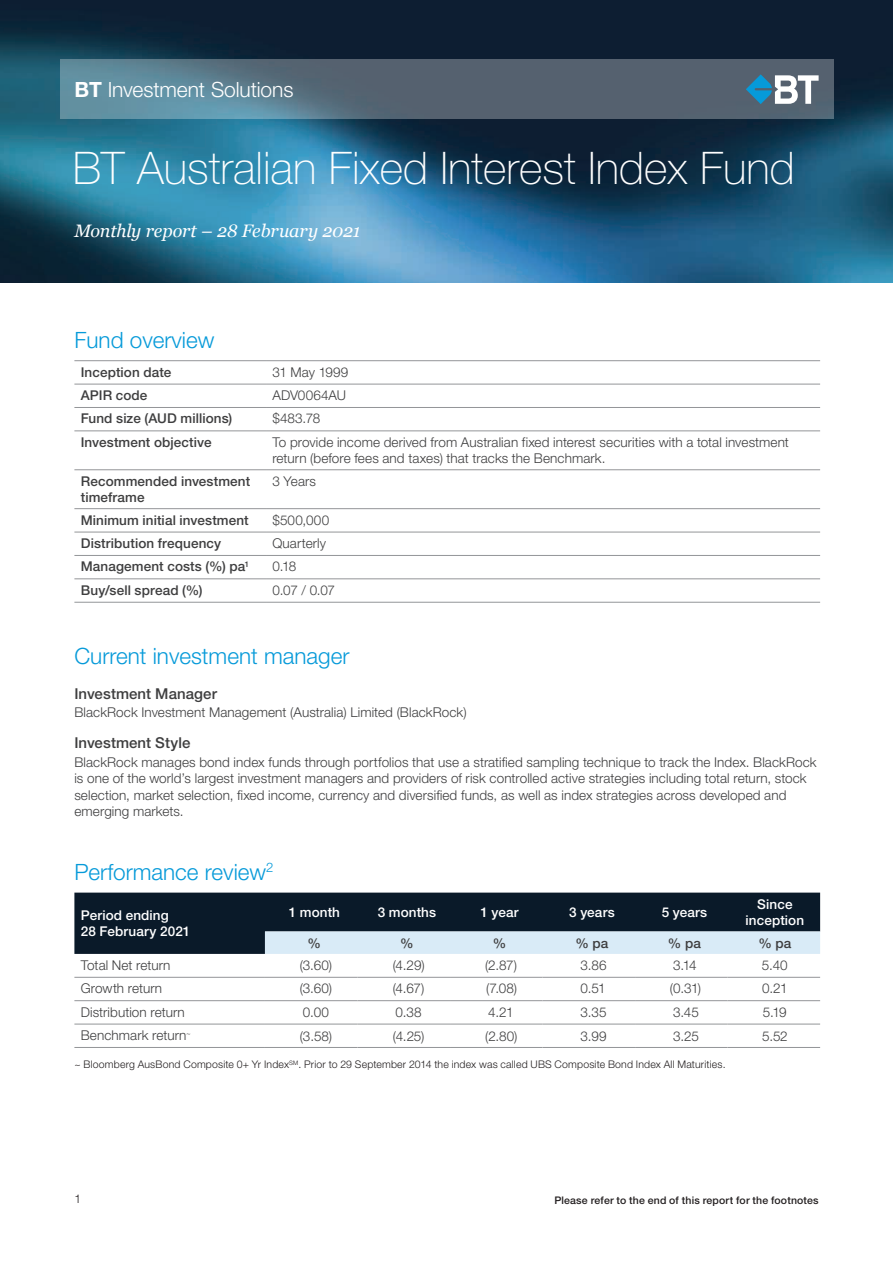
<style>
.page{position:relative;width:893px;height:1263px;background:#fff}
.page>*{position:absolute;margin:0;border:0;box-sizing:border-box;transform-origin:0 0}
.t1{font:100 45px "Helvetica Neue LT Std";color:#fff}
.t2{font:300 22.5px "Helvetica Neue LT Std";color:#069ad9}
.t3{font:300 21px "Helvetica Neue LT Std";letter-spacing:-.005em;color:#fff}
.t4{font:italic 18px "Georgia";letter-spacing:-.01em;color:#fff}
.t5{font:500 15px "Helvetica Neue LT Std";letter-spacing:.005em;color:#3e3e3f}
.t6{font:300 13.5px/16.5px "Helvetica Neue LT Std";letter-spacing:.005em;color:#3e3e3f}
.t7{font:500 13.5px/16.5px "Helvetica Neue LT Std";letter-spacing:.01em;color:#3e3e3f}
.t8{font:500 13.5px/16.5px "Helvetica Neue LT Std";letter-spacing:.01em;color:#fff}
.t9{font:300 12px "Helvetica Neue LT Std";color:#231f20}
.t10{font:300 10.5px "Helvetica Neue LT Std";letter-spacing:.015em;color:#231f20}
.t11{font:500 10.5px "Helvetica Neue LT Std";letter-spacing:.015em;color:#231f20}
.s1{font-weight:700}
</style>
<div class="page">
<img style="left:0;top:0;width:893px;height:283px">
<svg style="left:60px;top:60px;width:773px;height:59px;background:#586e7d"></svg>
<svg style="left:746px;top:74px;width:73px;height:30px"></svg>
<hr style="left:74px;top:431px;width:192px;height:1px;background:#939598">
<hr style="left:266px;top:431px;width:554px;height:1px;background:#939598">
<hr style="left:74px;top:469px;width:192px;height:1px;background:#939598">
<hr style="left:266px;top:469px;width:554px;height:1px;background:#939598">
<hr style="left:74px;top:508px;width:192px;height:1px;background:#939598">
<hr style="left:266px;top:508px;width:554px;height:1px;background:#939598">
<hr style="left:74px;top:532px;width:192px;height:1px;background:#939598">
<hr style="left:266px;top:532px;width:554px;height:1px;background:#939598">
<hr style="left:74px;top:555px;width:192px;height:1px;background:#939598">
<hr style="left:266px;top:555px;width:554px;height:1px;background:#939598">
<hr style="left:74px;top:579px;width:192px;height:1px;background:#939598">
<hr style="left:266px;top:579px;width:554px;height:1px;background:#939598">
<hr style="left:74px;top:602px;width:192px;height:1px;background:#939598">
<hr style="left:266px;top:602px;width:554px;height:1px;background:#939598">
<hr style="left:74px;top:360px;width:192px;height:1px;background:#939598">
<hr style="left:266px;top:360px;width:554px;height:1px;background:#939598">
<hr style="left:74px;top:384px;width:192px;height:1px;background:#939598">
<hr style="left:266px;top:384px;width:554px;height:1px;background:#939598">
<hr style="left:74px;top:407px;width:192px;height:1px;background:#939598">
<hr style="left:266px;top:407px;width:554px;height:1px;background:#939598">
<div style="left:74px;top:893px;width:746px;height:61px;background:#0a1a29"></div>
<div style="left:265px;top:931px;width:555px;height:23px;background:#d9ebf7"></div>
<hr style="left:74px;top:977px;width:191px;height:1px;background:#939598">
<hr style="left:265px;top:977px;width:92px;height:1px;background:#939598">
<hr style="left:357px;top:977px;width:93px;height:1px;background:#939598">
<hr style="left:450px;top:977px;width:92px;height:1px;background:#939598">
<hr style="left:542px;top:977px;width:93px;height:1px;background:#939598">
<hr style="left:635px;top:977px;width:93px;height:1px;background:#939598">
<hr style="left:728px;top:977px;width:92px;height:1px;background:#939598">
<hr style="left:74px;top:1000px;width:191px;height:1px;background:#939598">
<hr style="left:265px;top:1000px;width:92px;height:1px;background:#939598">
<hr style="left:357px;top:1000px;width:93px;height:1px;background:#939598">
<hr style="left:450px;top:1000px;width:92px;height:1px;background:#939598">
<hr style="left:542px;top:1000px;width:93px;height:1px;background:#939598">
<hr style="left:635px;top:1000px;width:93px;height:1px;background:#939598">
<hr style="left:728px;top:1000px;width:92px;height:1px;background:#939598">
<hr style="left:74px;top:1024px;width:191px;height:1px;background:#939598">
<hr style="left:265px;top:1024px;width:92px;height:1px;background:#939598">
<hr style="left:357px;top:1024px;width:93px;height:1px;background:#939598">
<hr style="left:450px;top:1024px;width:92px;height:1px;background:#939598">
<hr style="left:542px;top:1024px;width:93px;height:1px;background:#939598">
<hr style="left:635px;top:1024px;width:93px;height:1px;background:#939598">
<hr style="left:728px;top:1024px;width:92px;height:1px;background:#939598">
<hr style="left:74px;top:1047px;width:191px;height:1px;background:#939598">
<hr style="left:265px;top:1047px;width:92px;height:1px;background:#939598">
<hr style="left:357px;top:1047px;width:93px;height:1px;background:#939598">
<hr style="left:450px;top:1047px;width:92px;height:1px;background:#939598">
<hr style="left:542px;top:1047px;width:93px;height:1px;background:#939598">
<hr style="left:635px;top:1047px;width:93px;height:1px;background:#939598">
<hr style="left:728px;top:1047px;width:92px;height:1px;background:#939598">
<h3 class="t3" style="left:74px;top:77px;width:221px"><span class="s1">BT</span> Investment Solutions</h3>
<h1 class="t1" style="left:73px;top:143px;width:724px">BT Australian Fixed Interest Index Fund</h1>
<h3 class="t4" style="left:74px;top:218px;width:288px">Monthly report – 28 February 2021</h3>
<h2 class="t2" style="left:74px;top:326px;width:142px">Fund overview</h2>
<p class="t7" style="left:81px;top:363px;width:92px">Inception date</p>
<p class="t6" style="left:272px;top:363px;width:77px">31 May 1999</p>
<p class="t7" style="left:81px;top:387px;width:68px">APIR code</p>
<p class="t6" style="left:272px;top:387px;width:75px">ADV0064AU</p>
<p class="t7" style="left:81px;top:410px;width:153px">Fund size (AUD millions)</p>
<p class="t6" style="left:272px;top:410px;width:49px">$483.78</p>
<p class="t7" style="left:81px;top:434px;width:132px">Investment objective</p>
<p class="t6" style="left:272px;top:433px;width:518px">To provide income derived from Australian fixed interest securities with a total investment return (before fees and taxes) that tracks the Benchmark.</p>
<p class="t7" style="left:81px;top:473px;width:171px">Recommended investment timeframe</p>
<p class="t6" style="left:272px;top:472px;width:45px">3 Years</p>
<p class="t7" style="left:81px;top:511px;width:169px">Minimum initial investment</p>
<p class="t6" style="left:272px;top:511px;width:58px">$500,000</p>
<p class="t7" style="left:81px;top:535px;width:142px">Distribution frequency</p>
<p class="t6" style="left:272px;top:535px;width:55px">Quarterly</p>
<p class="t7" style="left:81px;top:558px;width:170px">Management costs (%) pa<sup>1</sup></p>
<p class="t6" style="left:272px;top:558px;width:25px">0.18</p>
<p class="t7" style="left:81px;top:582px;width:123px">Buy/sell spread (%)</p>
<p class="t6" style="left:272px;top:581px;width:64px">0.07 / 0.07</p>
<h2 class="t2" style="left:74px;top:642px;width:277px">Current investment manager</h2>
<p class="t5" style="left:74px;top:684px;width:144px">Investment Manager</p>
<p class="t6" style="left:74px;top:704px;width:394px">BlackRock Investment Management (Australia) Limited (BlackRock)</p>
<p class="t5" style="left:74px;top:734px;width:118px">Investment Style</p>
<p class="t6" style="left:74px;top:753px;width:744px">BlackRock manages bond index funds through portfolios that use a stratified sampling technique to track the Index. BlackRock is one of the world’s largest investment managers and providers of risk controlled active strategies including total return, stock selection, market selection, fixed income, currency and diversified funds, as well as index strategies across developed and emerging markets.</p>
<h2 class="t2" style="left:74px;top:858px;width:201px">Performance review<sup>2</sup></h2>
<p class="t8" style="left:81px;top:907px;width:111px">Period ending<br>28 February 2021</p>
<p class="t8" style="left:289px;top:904px;width:53px">1 month</p>
<p class="t8" style="left:378px;top:904px;width:60px">3 months</p>
<p class="t8" style="left:480px;top:904px;width:40px">1 year</p>
<p class="t8" style="left:569px;top:904px;width:47px">3 years</p>
<p class="t8" style="left:662px;top:904px;width:47px">5 years</p>
<p class="t8" style="left:746px;top:895px;width:60px;text-align:center">Since inception</p>
<p class="t7" style="left:308px;top:934px;width:15px">%</p>
<p class="t7" style="left:400px;top:934px;width:15px">%</p>
<p class="t7" style="left:493px;top:934px;width:15px">%</p>
<p class="t7" style="left:575px;top:934px;width:35px">% pa</p>
<p class="t7" style="left:668px;top:934px;width:35px">% pa</p>
<p class="t7" style="left:758px;top:934px;width:35px">% pa</p>
<p class="t6" style="left:81px;top:956px;width:91px">Total Net return</p>
<p class="t6" style="left:300px;top:956px;width:34px">(3.60)</p>
<p class="t6" style="left:393px;top:956px;width:33px">(4.29)</p>
<p class="t6" style="left:485px;top:956px;width:33px">(2.87)</p>
<p class="t6" style="left:580px;top:956px;width:28px">3.86</p>
<p class="t6" style="left:673px;top:956px;width:25px">3.14</p>
<p class="t6" style="left:762px;top:956px;width:27px">5.40</p>
<p class="t6" style="left:81px;top:980px;width:83px">Growth return</p>
<p class="t6" style="left:300px;top:980px;width:34px">(3.60)</p>
<p class="t6" style="left:393px;top:980px;width:33px">(4.67)</p>
<p class="t6" style="left:486px;top:980px;width:33px">(7.08)</p>
<p class="t6" style="left:581px;top:980px;width:27px">0.51</p>
<p class="t6" style="left:670px;top:980px;width:33px">(0.31)</p>
<p class="t6" style="left:762px;top:980px;width:27px">0.21</p>
<p class="t6" style="left:81px;top:1003px;width:105px">Distribution return</p>
<p class="t6" style="left:303px;top:1004px;width:28px">0.00</p>
<p class="t6" style="left:395px;top:1004px;width:28px">0.38</p>
<p class="t6" style="left:488px;top:1004px;width:27px">4.21</p>
<p class="t6" style="left:580px;top:1004px;width:28px">3.35</p>
<p class="t6" style="left:673px;top:1004px;width:27px">3.45</p>
<p class="t6" style="left:763px;top:1004px;width:25px">5.19</p>
<p class="t6" style="left:81px;top:1027px;width:112px">Benchmark return<sup>~</sup></p>
<p class="t6" style="left:300px;top:1027px;width:34px">(3.58)</p>
<p class="t6" style="left:393px;top:1027px;width:33px">(4.25)</p>
<p class="t6" style="left:485px;top:1027px;width:34px">(2.80)</p>
<p class="t6" style="left:581px;top:1027px;width:28px">3.99</p>
<p class="t6" style="left:673px;top:1027px;width:27px">3.25</p>
<p class="t6" style="left:762px;top:1027px;width:27px">5.52</p>
<p class="t10" style="left:74px;top:1058px;width:653px">~ Bloomberg AusBond Composite 0+ Yr Index<sup>SM</sup>. Prior to 29 September 2014 the index was called UBS Composite Bond Index All Maturities.</p>
<p class="t9" style="left:74px;top:1192px;width:8px">1</p>
<p class="t11" style="left:554px;top:1193px;width:266px">Please refer to the end of this report for the footnotes</p>
</div>
